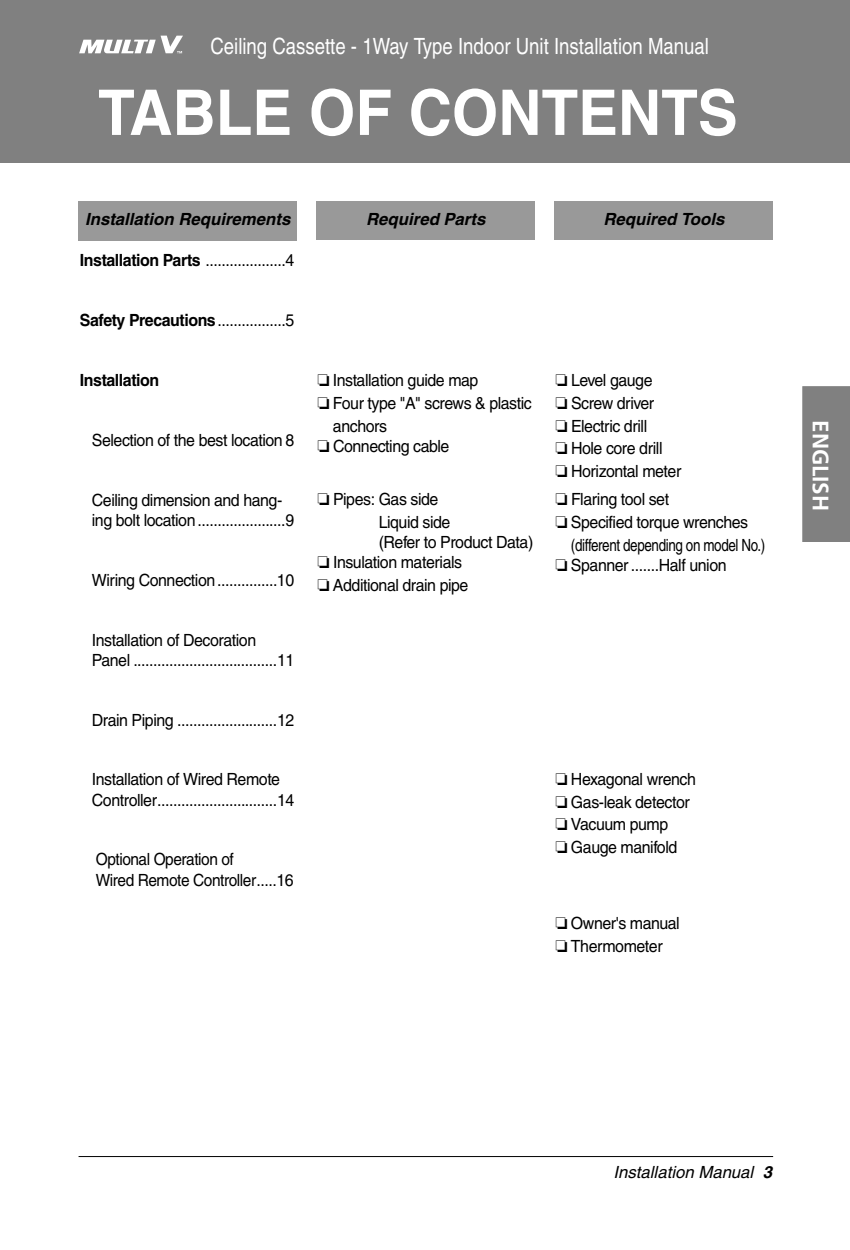
<style>
.page{position:relative;width:850px;height:1250px;background:#fff}
.page>*{position:absolute;margin:0;border:0;box-sizing:border-box;transform-origin:0 0}
.t1{font:700 63px "Helvetica";color:#fff;scale:.95 1}
.t2{font:22.4px "Helvetica";color:#fff;scale:.83 1}
.t3{font:700 22.4px "Frutiger";color:#fff}
.t4{font:16.8px/22.6px "Helvetica";letter-spacing:-.03em;color:#000;scale:.95 1}
.t5{font:italic 700 16.8px "Helvetica";color:#000}
.t6{font:16.8px/20.2px "Helvetica";letter-spacing:-.03em;color:#000;scale:.92 1}
.t7{font:16.8px "Helvetica";letter-spacing:-.03em;color:#000;scale:.8 1}
.t8{font:italic 16.8px "Helvetica";color:#000}
.t9{font:700 16.8px "Helvetica";letter-spacing:-.03em;color:#000;scale:.95 1}
.s1{font-weight:700}
</style>
<div class="page">
<hr style="left:79px;top:1156px;width:694px;height:1px;background:#000">
<div style="left:802px;top:386px;width:48px;height:156px;background:#808080"></div>
<div style="left:0;top:0;width:850px;height:162px;background:#808080"></div>
<div style="left:79px;top:201px;width:218px;height:40px;background:#999"></div>
<div style="left:317px;top:201px;width:218px;height:39px;background:#999"></div>
<div style="left:555px;top:201px;width:218px;height:39px;background:#999"></div>
<svg style="left:79px;top:36px;width:104px;height:17px"></svg>
<h2 class="t2" style="left:211px;top:38px;width:602px">Ceiling Cassette - 1Way Type Indoor Unit Installation Manual</h2>
<h1 class="t1" style="left:98px;top:90px;width:675px">TABLE OF CONTENTS</h1>
<p class="t5" style="left:85px;top:213px;width:207px">Installation Requirements</p>
<p class="t5" style="left:366px;top:213px;width:121px">Required Parts</p>
<p class="t5" style="left:603px;top:213px;width:122px">Required Tools</p>
<p class="t4" style="left:80px;top:251px;width:227px"><span class="s1">Installation Parts</span> ....................4</p>
<p class="t4" style="left:80px;top:311px;width:227px"><span class="s1">Safety Precautions</span>.................5</p>
<p class="t9" style="left:80px;top:374px;width:85px">Installation</p>
<p class="t4" style="left:92px;top:430px;width:214px">Selection of the best location 8</p>
<p class="t4" style="left:92px;top:491px;width:215px;line-height:20.2px">Ceiling dimension and hang&shy;ing bolt location ......................9</p>
<p class="t4" style="left:92px;top:570px;width:215px">Wiring Connection...............10</p>
<p class="t4" style="left:92px;top:631px;width:215px;line-height:20.2px">Installation of Decoration<br>Panel ....................................11</p>
<p class="t4" style="left:92px;top:710px;width:215px">Drain Piping .........................12</p>
<p class="t4" style="left:92px;top:771px;width:215px;line-height:20.2px">Installation of Wired Remote<br>Controller..............................14</p>
<p class="t6" style="left:96px;top:851px;width:217px">Optional Operation of<br>Wired Remote Controller.....16</p>
<p class="t4" style="left:318px;top:371px;width:171px">❏ Installation guide map</p>
<p class="t4" style="left:318px;top:393px;width:227px">❏ Four type "A" screws &amp; plastic</p>
<p class="t4" style="left:333px;top:416px;width:58px">anchors</p>
<p class="t4" style="left:318px;top:436px;width:140px">❏ Connecting cable</p>
<p class="t4" style="left:379px;top:490px;width:77px;text-indent:-61px">❏ Pipes: Gas side<br>Liquid side</p>
<p class="t4" style="left:318px;top:534px;width:229px;line-height:20.2px;text-indent:61px">(Refer to Product Data) ❏ Insulation materials</p>
<p class="t4" style="left:318px;top:575px;width:160px">❏ Additional drain pipe</p>
<p class="t4" style="left:556px;top:371px;width:134px">❏ Level gauge<br>❏ Screw driver<br>❏ Electric drill<br>❏ Hole core drill<br>❏ Horizontal meter</p>
<p class="t4" style="left:556px;top:490px;width:121px">❏ Flaring tool set</p>
<p class="t4" style="left:556px;top:512px;width:204px">❏ Specified torque wrenches</p>
<p class="t7" style="left:571px;top:539px;width:244px">(different depending on model No.)</p>
<p class="t4" style="left:556px;top:555px;width:182px">❏ Spanner .......Half union</p>
<p class="t4" style="left:556px;top:770px;width:149px">❏ Hexagonal wrench ❏ Gas-leak detector ❏ Vacuum pump<br>❏ Gauge manifold</p>
<p class="t4" style="left:556px;top:914px;width:132px">❏ Owner's manual ❏ Thermometer</p>
<h2 class="t3" style="left:830px;top:420px;width:92px;rotate:90deg">ENGLISH</h2>
<p class="t8" style="left:613px;top:1166px;width:160px">Installation Manual <span class="s1">3</span></p>
</div>
